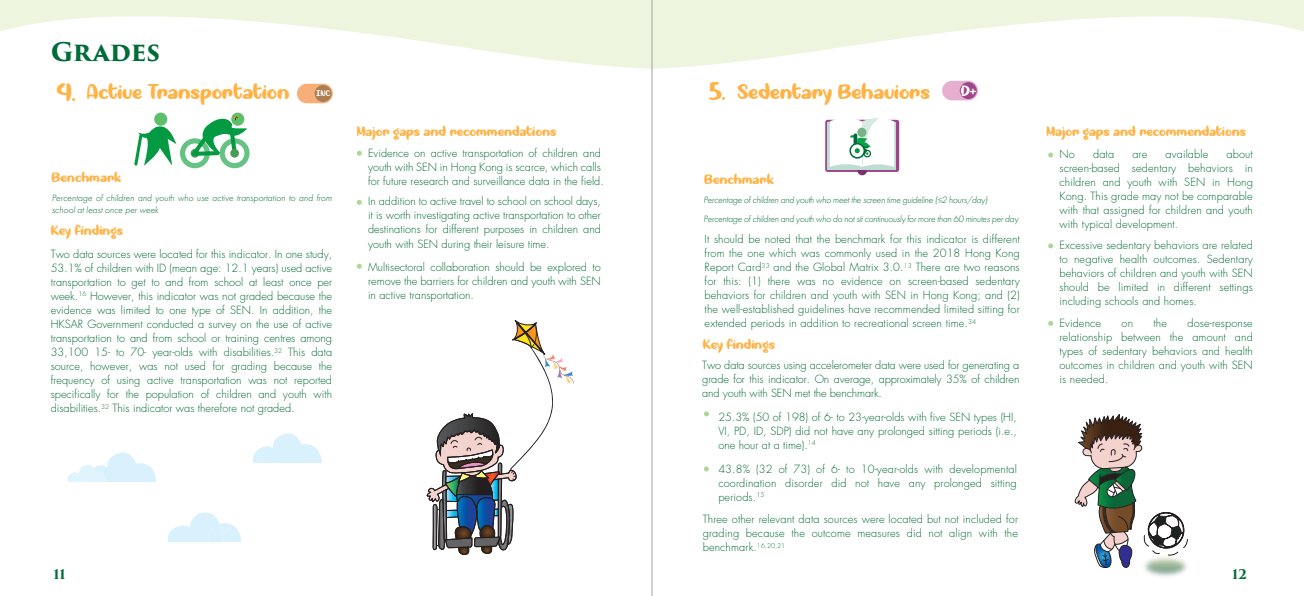
<style>
.page{position:relative;width:1304px;height:596px;background:#fff}
.page>*{position:absolute;margin:0;border:0;box-sizing:border-box;transform-origin:0 0}
.t1{font:700 25px "Trajan Pro 3";color:#006c39}
.t2{font:24px "Okay Again";color:#ffb346}
.t3{font:20px "Okay Again";color:#ffb346}
.t4{font:14px "Okay Again";color:#fff}
.t5{font:13px "Okay Again";color:#ffb346}
.t6{font:700 13px "Trajan Pro 3";color:#006c39}
.t7{font:300 11px/14px "Futura";color:#066c33;text-align:justify}
.t8{font:italic 300 9.5px/19.1px "Futura PT";letter-spacing:-.025em;color:#066c33}
.t9{font:italic 300 9.5px/11.4px "Futura PT";color:#066c33}
.t10{font:7.8px "Okay Again";color:#fff}
.s1{font-size:24px}
</style>
<div class="page">
<svg style="left:652px;top:0;width:652px;height:69px;fill:#eef5df"></svg>
<svg style="left:0;top:0;width:651px;height:69px;fill:#eef5df"></svg>
<svg style="left:231px;top:112px;width:13px;height:14px"></svg>
<svg style="left:183px;top:141px;width:24px;height:24px"></svg>
<div style="left:180px;top:138px;width:30px;height:30px;border:5px solid #64c282;border-radius:50%"></div>
<svg style="left:222px;top:141px;width:25px;height:24px"></svg>
<div style="left:220px;top:138px;width:30px;height:30px;border:5px solid #64c282;border-radius:50%"></div>
<div style="left:154px;top:112px;width:13px;height:14px;background:#5bbf6b;border-radius:50%"></div>
<svg style="left:134px;top:124px;width:42px;height:42px"></svg>
<svg style="left:188px;top:115px;width:59px;height:44px"></svg>
<div style="left:297px;top:84px;width:36px;height:19px;background:#f6af78;border-radius:10px"></div>
<div style="left:315px;top:85px;width:17px;height:17px;background:#ad7e52;border-radius:50%"></div>
<svg style="left:357px;top:151px;width:5px;height:5px"></svg>
<svg style="left:357px;top:200px;width:5px;height:5px"></svg>
<svg style="left:357px;top:263px;width:5px;height:5px"></svg>
<svg style="left:825px;top:120px;width:40px;height:52px"></svg>
<div style="left:859px;top:120px;width:40px;height:52px;background:linear-gradient(to bottom,#9f478b,#9f478b);border-radius:2px"></div>
<svg style="left:857px;top:161px;width:10px;height:14px"></svg>
<div style="left:828px;top:122px;width:68px;height:47px;background:linear-gradient(to bottom,#cde4de,#cce4de)"></div>
<svg style="left:830px;top:118px;width:64px;height:49px"></svg>
<div style="left:942px;top:81px;width:36px;height:19px;background:#e6aecf;border-radius:10px"></div>
<div style="left:960px;top:82px;width:17px;height:17px;background:#9f478b;border-radius:50%"></div>
<svg style="left:1048px;top:152px;width:5px;height:5px"></svg>
<svg style="left:1048px;top:243px;width:5px;height:5px"></svg>
<svg style="left:704px;top:411px;width:5px;height:5px"></svg>
<svg style="left:704px;top:466px;width:5px;height:5px"></svg>
<svg style="left:1048px;top:321px;width:5px;height:5px"></svg>
<svg style="left:253px;top:433px;width:69px;height:30px"></svg>
<svg style="left:67px;top:452px;width:89px;height:30px"></svg>
<svg style="left:168px;top:512px;width:73px;height:29px"></svg>
<svg style="left:426px;top:320px;width:148px;height:235px"></svg>
<img style="left:1145px;top:569px;width:41px;height:8px">
<svg style="left:1074px;top:414px;width:114px;height:155px"></svg>
<hr style="left:651px;top:0;width:1px;height:595px;background:#a0a1a3">
<h1 class="t1" style="left:51px;top:34px;width:111px">GRADES</h1>
<h2 class="t2" style="left:57px;top:75px;width:20px">4.</h2>
<h3 class="t3" style="left:87px;top:78px;width:204px">Active Transportation</h3>
<p class="t10" style="left:316px;top:88px;width:16px">INC</p>
<p class="t5" style="left:52px;top:168px;width:71px">Benchmark</p>
<p class="t9" style="left:52px;top:192px;width:282px">Percentage of children and youth who use active transportation to and from school at least once per week</p>
<p class="t5" style="left:51px;top:221px;width:74px">Key findings</p>
<p class="t7" style="left:51px;top:247px;width:283px">Two data sources were located for this indicator. In one study, 53.1% of children with ID (mean age: 12.1 years) used active transportation to get to and from school at least once per week.<sup>16</sup> However, this indicator was not graded because the evidence was limited to one type of SEN. In addition, the HKSAR Government conducted a survey on the use of active transportation to and from school or training centres among 33,100 15- to 70- year-olds with disabilities.<sup>32</sup> This data source, however, was not used for grading because the frequency of using active transportation was not reported specifically for the population of children and youth with disabilities.<sup>32</sup> This indicator was therefore not graded.</p>
<p class="t5" style="left:357px;top:122px;width:201px">Major gaps and recommendations</p>
<p class="t7" style="left:368px;top:145px;width:237px;text-align:left">Evidence on active transportation of children and youth with SEN in Hong Kong is scarce, which calls for future research and surveillance data in the field.</p>
<p class="t7" style="left:368px;top:194px;width:234px">In addition to active travel to school on school days, it is worth investigating active transportation to other destinations for different purposes in children and youth with SEN during their leisure time.</p>
<p class="t7" style="left:368px;top:260px;width:234px">Multisectoral collaboration should be explored to remove the barriers for children and youth with SEN in active transportation.</p>
<h3 class="t3" style="left:709px;top:78px;width:222px"><span class="s1">5.</span> Sedentary Behaviors</h3>
<p class="t4" style="left:961px;top:81px;width:17px">D+</p>
<p class="t5" style="left:704px;top:170px;width:71px">Benchmark</p>
<p class="t8" style="left:703px;top:190px;width:316px">Percentage of children and youth who meet the screen time guideline (≤2 hours/day)<br>Percentage of children and youth who do not sit continuously for more than 60 minutes per day</p>
<p class="t7" style="left:705px;top:232px;width:317px">It should be noted that the benchmark for this indicator is different from the one which was commonly used in the 2018 Hong Kong Report Card<sup>33</sup> and the Global Matrix 3.0.<sup>13</sup> There are two reasons for this: (1) there was no evidence on screen-based sedentary behaviors for children and youth with SEN in Hong Kong; and (2) the well-established guidelines have recommended limited sitting for extended periods in addition to recreational screen time.<sup>34</sup></p>
<p class="t7" style="left:702px;top:358px;width:319px">Two data sources using accelerometer data were used for generating a grade for this indicator. On average, approximately 35% of children and youth with SEN met the benchmark.</p>
<p class="t5" style="left:703px;top:335px;width:74px">Key findings</p>
<p class="t7" style="left:718px;top:410px;width:300px">25.3% (50 of 198) of 6- to 23-year-olds with five SEN types (HI, VI, PD, ID, SDP) did not have any prolonged sitting periods (i.e., one hour at a time).<sup>14</sup></p>
<p class="t7" style="left:718px;top:462px;width:300px">43.8% (32 of 73) of 6- to 10-year-olds with developmental coordination disorder did not have any prolonged sitting periods.<sup>15</sup></p>
<p class="t7" style="left:703px;top:512px;width:317px">Three other relevant data sources were located but not included for grading because the outcome measures did not align with the benchmark.<sup>16,20,21</sup></p>
<p class="t5" style="left:1046px;top:122px;width:201px">Major gaps and recommendations</p>
<p class="t7" style="left:1059px;top:147px;width:195px;text-indent:167px">about screen-based sedentary behaviors in children and youth with SEN in Hong Kong. This grade may not be comparable with that assigned for children and youth with typical development.</p>
<p class="t7" style="left:1059px;top:238px;width:195px">Excessive sedentary behaviors are related to negative health outcomes. Sedentary behaviors of children and youth with SEN should be limited in different settings including schools and homes.</p>
<p class="t7" style="left:1059px;top:315px;width:43px">Evidence</p>
<p class="t7" style="left:1122px;top:315px;width:13px">on</p>
<p class="t7" style="left:1153px;top:315px;width:15px">the</p>
<p class="t7" style="left:1059px;top:147px;width:17px">No</p>
<p class="t7" style="left:1093px;top:147px;width:23px">data</p>
<p class="t7" style="left:1132px;top:147px;width:17px">are</p>
<p class="t7" style="left:1166px;top:147px;width:44px">available</p>
<p class="t7" style="left:1059px;top:315px;width:195px;text-indent:128px">dose-response relationship between the amount and types of sedentary behaviors and health outcomes in children and youth with SEN is needed.</p>
<p class="t6" style="left:54px;top:564px;width:14px">11</p>
<p class="t6" style="left:1232px;top:564px;width:16px">12</p>
</div>
